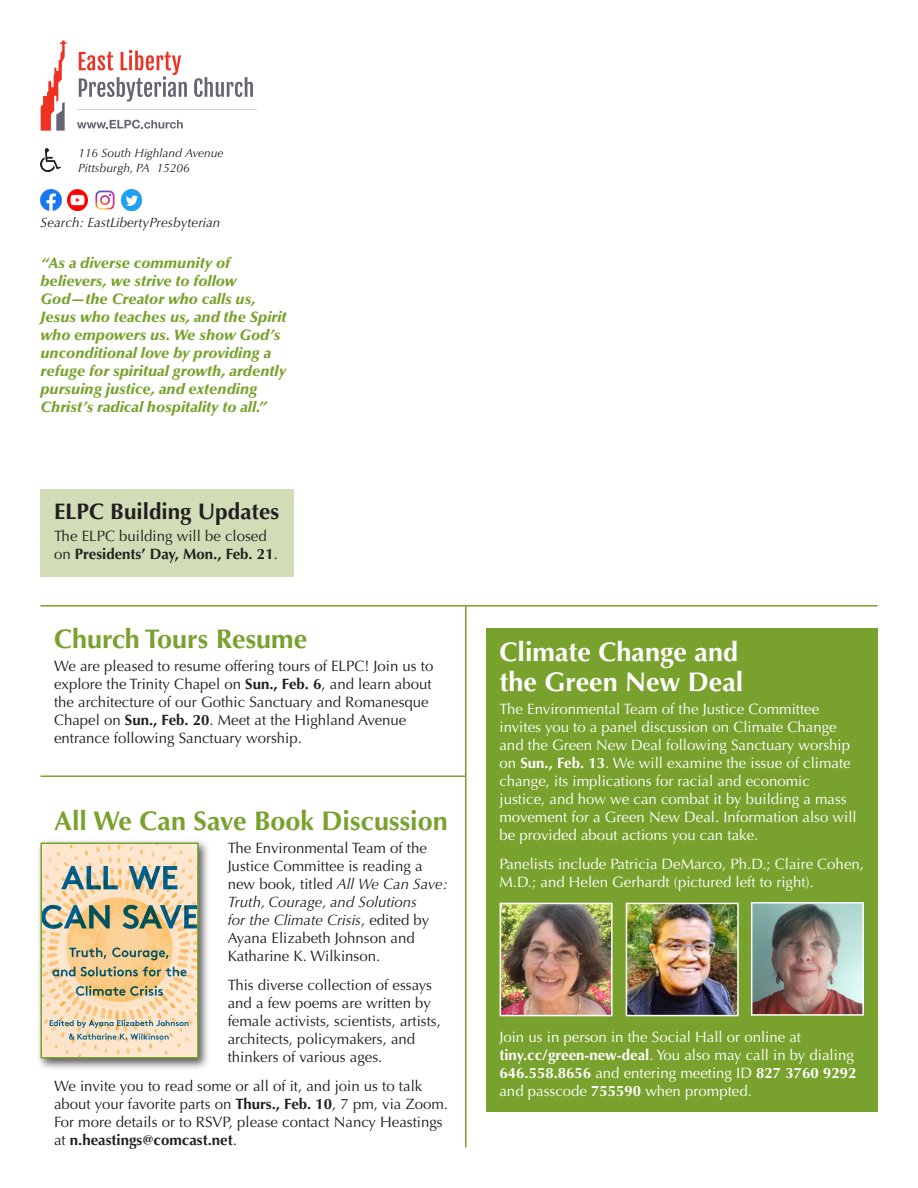
<style>
.page{position:relative;width:918px;height:1188px;background:#fff}
.page>*{position:absolute;margin:0;border:0;box-sizing:border-box;transform-origin:0 0}
.t1{font:700 27px "Optima LT Std";color:#78a22d}
.t2{font:700 27px/30px "Optima LT Std";color:#fff}
.t3{font:700 22.5px "Optima LT Std";color:#231f20}
.t4{font:15px/18px "Optima LT Std";color:#231f20}
.t5{font:15px/18px "Optima LT Std";color:#fff}
.t6{font:italic 900 15px/18px "Optima LT Std";color:#78a22d}
.t7{font:italic 13.5px "Optima LT Std";color:#231f20}
.t8{font:italic 12px "Optima LT Std";color:#231f20}
.s1{font-weight:700}
.s2{font-style:italic}
</style>
<div class="page">
<hr style="left:40px;top:605px;width:838px;height:2px;background:#78a22d">
<hr style="left:40px;top:776px;width:426px;height:1px;background:#78a22d">
<img style="left:41px;top:148px;width:20px;height:24px">
<svg style="left:79px;top:50px;width:108px;height:52px"></svg>
<svg style="left:194px;top:77px;width:59px;height:20px"></svg>
<svg style="left:41px;top:40px;width:26px;height:91px"></svg>
<hr style="left:77px;top:109px;width:180px;height:1px;background:#d1d2d3">
<svg style="left:77px;top:120px;width:106px;height:9px"></svg>
<img style="left:68px;top:190px;width:20px;height:20px">
<img style="left:41px;top:190px;width:20px;height:20px">
<img style="left:122px;top:190px;width:20px;height:20px">
<hr style="left:465px;top:606px;width:1px;height:542px;background:#78a22d">
<img style="left:95px;top:190px;width:20px;height:20px">
<div style="left:40px;top:489px;width:254px;height:88px;background:#d0ddb6"></div>
<div style="left:486px;top:628px;width:392px;height:483px;background:#78a22d"></div>
<img style="left:629px;top:906px;width:107px;height:107px">
<div style="left:626px;top:903px;width:113px;height:113px;border:2px solid #fff"></div>
<img style="left:754px;top:905px;width:107px;height:108px">
<div style="left:751px;top:902px;width:113px;height:114px;border:2px solid #fff"></div>
<img style="left:503px;top:906px;width:107px;height:107px">
<div style="left:500px;top:903px;width:113px;height:113px;border:2px solid #fff"></div>
<div style="left:36px;top:838px;width:174px;height:232px;background:#231f20;opacity:.75"></div>
<img style="left:43px;top:846px;width:153px;height:210px">
<div style="left:40px;top:843px;width:159px;height:216px;border:2px solid #78a22d"></div>
<p class="t8" style="left:78px;top:146px;width:147px">116 South Highland Avenue</p>
<p class="t8" style="left:78px;top:161px;width:113px">Pittsburgh, PA 15206</p>
<p class="t7" style="left:41px;top:214px;width:181px">Search: EastLibertyPresbyterian</p>
<p class="t6" style="left:40px;top:254px;width:248px">“As a diverse community of believers, we strive to follow<br>God—the Creator who calls us,<br>Jesus who teaches us, and the Spirit who empowers us. We show God’s unconditional love by providing a refuge for spiritual growth, ardently pursuing justice, and extending<br>Christ’s radical hospitality to all.”</p>
<p class="t3" style="left:54px;top:499px;width:227px">ELPC Building Updates</p>
<p class="t4" style="left:54px;top:527px;width:225px">The ELPC building will be closed on <span class="s1">Presidents’ Day, Mon., Feb. 21</span>.</p>
<p class="t1" style="left:54px;top:623px;width:255px">Church Tours Resume</p>
<p class="t4" style="left:54px;top:657px;width:381px">We are pleased to resume offering tours of ELPC! Join us to explore the Trinity Chapel on <span class="s1">Sun., Feb. 6</span>, and learn about the architecture of our Gothic Sanctuary and Romanesque Chapel on <span class="s1">Sun., Feb. 20</span>. Meet at the Highland Avenue entrance following Sanctuary worship.</p>
<p class="t1" style="left:54px;top:805px;width:395px">All We Can Save Book Discussion</p>
<p class="t4" style="left:228px;top:839px;width:221px">The Environmental Team of the<br>Justice Committee is reading a new book, titled <span class="s2">All We Can Save:<br>Truth, Courage, and Solutions<br>for the Climate Crisis</span>, edited by<br>Ayana Elizabeth Johnson and<br>Katharine K. Wilkinson.</p>
<p class="t4" style="left:228px;top:976px;width:215px">This diverse collection of essays and a few poems are written by female activists, scientists, artists, architects, policymakers, and thinkers of various ages.</p>
<p class="t4" style="left:54px;top:1077px;width:396px">We invite you to read some or all of it, and join us to talk about your favorite parts on <span class="s1">Thurs., Feb. 10</span>, 7 pm, via Zoom.<br>For more details or to RSVP, please contact Nancy Heastings at <span class="s1">n.heastings@comcast.net</span>.</p>
<p class="t2" style="left:499px;top:637px;width:245px">Climate Change and the Green New Deal</p>
<p class="t5" style="left:499px;top:701px;width:359px">The Environmental Team of the Justice Committee invites you to a panel discussion on Climate Change and the Green New Deal following Sanctuary worship on <span class="s1">Sun., Feb. 13</span>. We will examine the issue of climate change, its implications for racial and economic justice, and how we can combat it by building a mass movement for a Green New Deal. Information also will be provided about actions you can take.</p>
<p class="t5" style="left:499px;top:855px;width:366px">Panelists include Patricia DeMarco, Ph.D.; Claire Cohen,<br>M.D.; and Helen Gerhardt (pictured left to right).</p>
<p class="t5" style="left:499px;top:1028px;width:358px">Join us in person in the Social Hall or online at <span class="s1">tiny.cc/green-new-deal</span>. You also may call in by dialing <span class="s1">646.558.8656</span> and entering meeting ID <span class="s1">827 3760 9292 </span>and passcode <span class="s1">755590</span> when prompted.</p>
</div>
